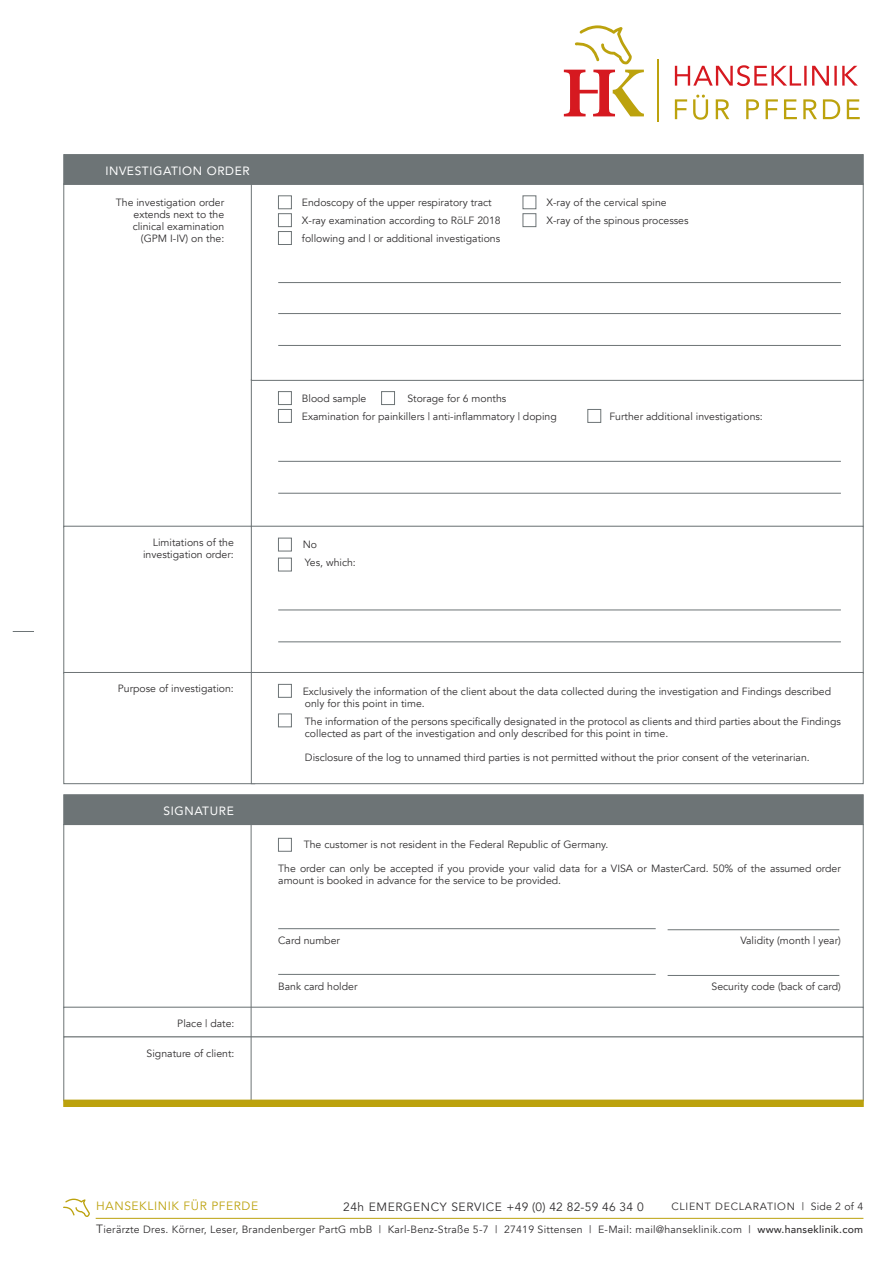
<style>
.page{position:relative;width:893px;height:1263px;background:#fff}
.page>*{position:absolute;margin:0;border:0;box-sizing:border-box;transform-origin:0 0}
.t1{font:12px "Avenir";letter-spacing:.05em;color:#312f30}
.t2{font:12px "Avenir";letter-spacing:.05em;color:#fff}
.t3{font:12px "Avenir";letter-spacing:.05em;color:#bca20d}
.t4{font:10.5px/12px "Avenir";color:#312f30}
.t5{font:10.5px "Avenir";letter-spacing:.025em;color:#312f30}
.t6{font:10.5px "Avenir";letter-spacing:.07em;color:#312f30}
.s1{font-size:12px}
.s2{font-weight:500}
</style>
<div class="page">
<svg style="left:564px;top:25px;width:80px;height:91px"></svg>
<hr style="left:658px;top:60px;width:1px;height:62px;background:#bca20d">
<svg style="left:675px;top:65px;width:183px;height:21px"></svg>
<svg style="left:675px;top:95px;width:185px;height:25px"></svg>
<svg style="left:13px;top:631px;width:21px;height:1px"></svg>
<hr style="left:96px;top:1218px;width:767px;height:1px;background:#bca20d">
<svg style="left:63px;top:1198px;width:33px;height:20px"></svg>
<div style="left:64px;top:526px;width:191px;height:147px;background:#fff;border:1px solid #6d7476"></div>
<div style="left:251px;top:526px;width:612px;height:147px;background:#fff;border:1px solid #6d7476"></div>
<div style="left:278px;top:391px;width:14px;height:14px;border:1px solid #6d7476"></div>
<div style="left:278px;top:538px;width:14px;height:13px;border:1px solid #6d7476"></div>
<div style="left:278px;top:409px;width:14px;height:14px;border:1px solid #6d7476"></div>
<div style="left:588px;top:409px;width:13px;height:14px;border:1px solid #6d7476"></div>
<div style="left:278px;top:558px;width:14px;height:13px;border:1px solid #6d7476"></div>
<div style="left:381px;top:391px;width:14px;height:14px;border:1px solid #6d7476"></div>
<hr style="left:278px;top:461px;width:563px;height:1px;background:#6d7476">
<hr style="left:278px;top:610px;width:563px;height:1px;background:#6d7476">
<hr style="left:278px;top:493px;width:563px;height:1px;background:#6d7476">
<hr style="left:278px;top:642px;width:563px;height:1px;background:#6d7476">
<div style="left:64px;top:672px;width:191px;height:112px;background:#fff;border:1px solid #6d7476"></div>
<div style="left:251px;top:672px;width:612px;height:112px;background:#fff;border:1px solid #6d7476"></div>
<div style="left:278px;top:684px;width:14px;height:13px;border:1px solid #6d7476"></div>
<div style="left:278px;top:714px;width:14px;height:13px;border:1px solid #6d7476"></div>
<hr style="left:668px;top:975px;width:171px;height:1px;background:#6d7476">
<hr style="left:668px;top:929px;width:171px;height:1px;background:#6d7476">
<hr style="left:278px;top:974px;width:378px;height:1px;background:#6d7476">
<hr style="left:278px;top:928px;width:378px;height:1px;background:#6d7476">
<div style="left:278px;top:838px;width:14px;height:13px;border:1px solid #6d7476"></div>
<div style="left:64px;top:1007px;width:799px;height:30px;background:#fff;border:1px solid #6d7476"></div>
<div style="left:64px;top:794px;width:799px;height:31px;background:#6d7476;border:1px solid #6d7476"></div>
<hr style="left:251px;top:819px;width:1px;height:285px;background:#6d7476">
<div style="left:64px;top:1100px;width:799px;height:7px;background:#bca20d"></div>
<div style="left:251px;top:184px;width:612px;height:197px;background:#fff;border:1px solid #6d7476"></div>
<div style="left:278px;top:196px;width:14px;height:13px;border:1px solid #6d7476"></div>
<div style="left:278px;top:213px;width:14px;height:14px;border:1px solid #6d7476"></div>
<div style="left:523px;top:196px;width:13px;height:13px;border:1px solid #6d7476"></div>
<div style="left:523px;top:213px;width:13px;height:14px;border:1px solid #6d7476"></div>
<div style="left:278px;top:231px;width:14px;height:14px;border:1px solid #6d7476"></div>
<hr style="left:278px;top:282px;width:563px;height:1px;background:#6d7476">
<div style="left:64px;top:154px;width:799px;height:31px;background:#6d7476"></div>
<hr style="left:278px;top:313px;width:563px;height:1px;background:#6d7476">
<hr style="left:278px;top:345px;width:563px;height:1px;background:#6d7476">
<p class="t2" style="left:105px;top:161px;width:146px">INVESTIGATION ORDER</p>
<p class="t4" style="left:116px;top:196px;width:110px;text-align:right">The investigation order extends next to the clinical examination (GPM I-IV) on the:</p>
<p class="t4" style="left:302px;top:197px;width:191px">Endoscopy of the upper respiratory tract</p>
<p class="t4" style="left:546px;top:197px;width:122px">X-ray of the cervical spine</p>
<p class="t4" style="left:302px;top:215px;width:200px">X-ray examination according to RöLF 2018</p>
<p class="t4" style="left:546px;top:215px;width:144px">X-ray of the spinous processes</p>
<p class="t4" style="left:302px;top:233px;width:200px">following and | or additional investigations</p>
<p class="t4" style="left:143px;top:537px;width:92px;text-align:right">Limitations of the investigation order:</p>
<p class="t4" style="left:302px;top:389px;width:256px;line-height:18px;text-indent:105px">Storage for 6 months<br>Examination for painkillers | anti-inflammatory | doping</p>
<p class="t4" style="left:302px;top:392px;width:66px">Blood sample</p>
<p class="t4" style="left:303px;top:536px;width:55px;line-height:18px">No<br>Yes, which:</p>
<p class="t4" style="left:609px;top:410px;width:155px">Further additional investigations:</p>
<p class="t4" style="left:118px;top:682px;width:118px">Purpose of investigation:</p>
<p class="t2" style="left:163px;top:801px;width:72px">SIGNATURE</p>
<p class="t4" style="left:177px;top:1017px;width:59px">Place | date:</p>
<p class="t4" style="left:147px;top:1047px;width:89px">Signature of client:</p>
<p class="t4" style="left:303px;top:685px;width:530px">Exclusively the information of the client about the data collected during the investigation and Findings described only for this point in time.</p>
<p class="t4" style="left:305px;top:715px;width:537px">The information of the persons specifically designated in the protocol as clients and third parties about the Findings collected as part of the investigation and only described for this point in time.</p>
<p class="t4" style="left:305px;top:751px;width:506px">Disclosure of the log to unnamed third parties is not permitted without the prior consent of the veterinarian.</p>
<p class="t4" style="left:304px;top:838px;width:306px">The customer is not resident in the Federal Republic of Germany.</p>
<p class="t4" style="left:278px;top:862px;width:564px">The order can only be accepted if you provide your valid data for a VISA or MasterCard. 50% of the assumed order amount is booked in advance for the service to be provided.</p>
<p class="t4" style="left:278px;top:934px;width:63px">Card number</p>
<p class="t4" style="left:740px;top:934px;width:102px">Validity (month | year)</p>
<p class="t4" style="left:278px;top:981px;width:81px">Bank card holder</p>
<p class="t4" style="left:711px;top:981px;width:131px">Security code (back of card)</p>
<p class="t3" style="left:96px;top:1199px;width:163px">HANSEKLINIK FÜR PFERDE</p>
<p class="t5" style="left:96px;top:1223px;width:768px"><span class="s1">T</span>ierärzte Dres. Körner, Leser, Brandenberger PartG mbB | Karl-Benz-Straße 5-7 | 27419 Sittensen | E-Mail: mail@hanseklinik.com | <span class="s2">www.hanseklinik.com</span></p>
<p class="t1" style="left:343px;top:1200px;width:302px">24h EMERGENCY SERVICE +49 (0) 42 82-59 46 34 0</p>
<p class="t6" style="left:671px;top:1200px;width:193px">CLIENT DECLARATION | Side 2 of 4</p>
</div>
